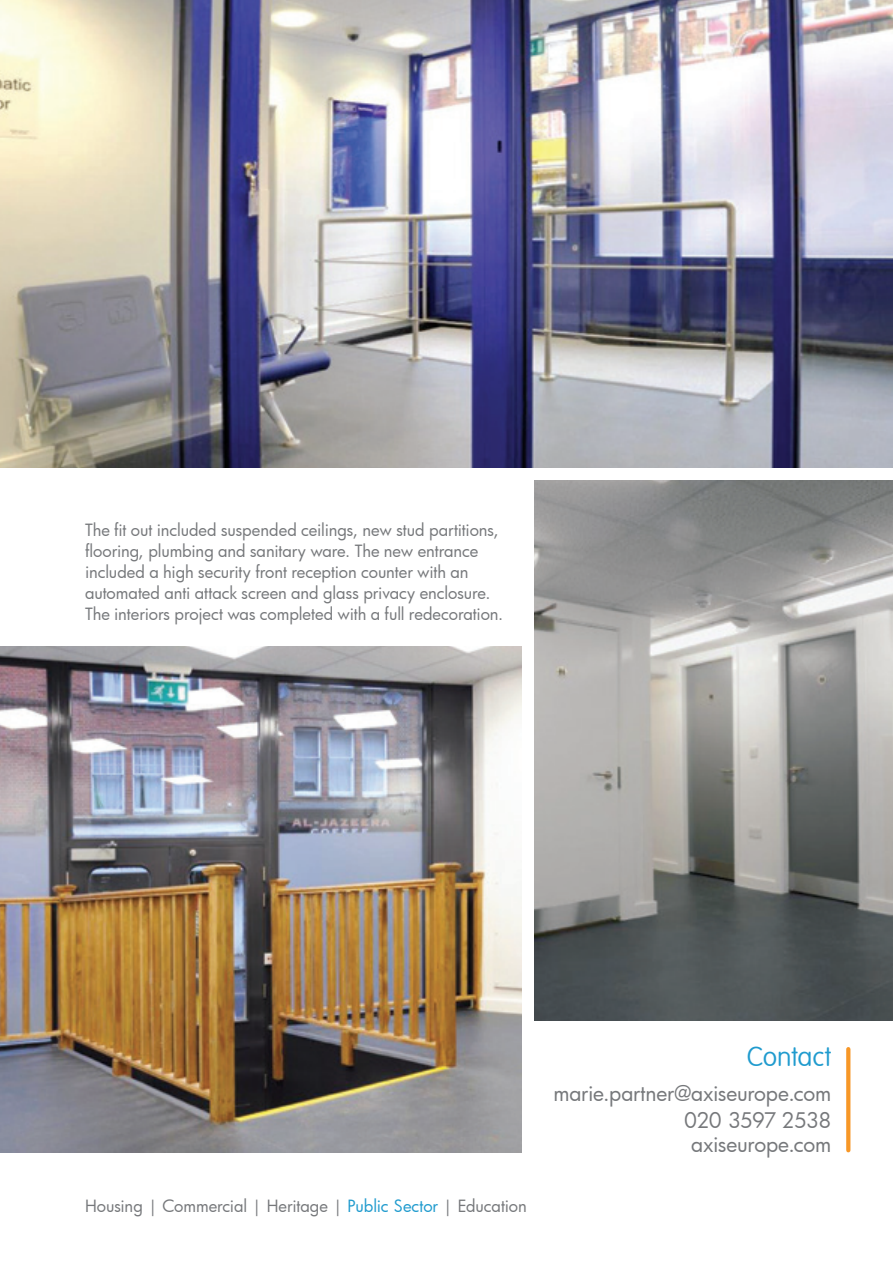
<style>
.page{position:relative;width:893px;height:1263px;background:#fff}
.page>*{position:absolute;margin:0;border:0;box-sizing:border-box;transform-origin:0 0}
.t1{font:100 27px "VAG Rounded LT";letter-spacing:-.005em;color:#209bce}
.t2{font:21px/27px "Futura";letter-spacing:-.015em;color:#76787b;text-align:right}
.t3{font:16.5px/21px "Futura";letter-spacing:-.005em;color:#76787b}
.s1{color:#209bce}
</style>
<div class="page">
<img style="left:0;top:0;width:893px;height:468px">
<svg style="left:846px;top:1049px;width:4px;height:101px"></svg>
<img style="left:535px;top:480px;width:358px;height:540px">
<img style="left:0;top:646px;width:522px;height:506px">
<p class="t3" style="left:85px;top:519px;width:420px">The fit out included suspended ceilings, new stud partitions, flooring, plumbing and sanitary ware. The new entrance included a high security front reception counter with an automated anti attack screen and glass privacy enclosure.<br>The interiors project was completed with a full redecoration.</p>
<p class="t3" style="left:85px;top:1195px;width:443px">Housing | Commercial | Heritage | <span class="s1">Public Sector</span> | Education</p>
<h1 class="t1" style="left:747px;top:1041px;width:86px">Contact</h1>
<p class="t2" style="left:553px;top:1080px;width:279px">marie.partner@axiseurope.com<br>020 3597 2538</p>
<p class="t2" style="left:691px;top:1131px;width:142px">axiseurope.com</p>
</div>
